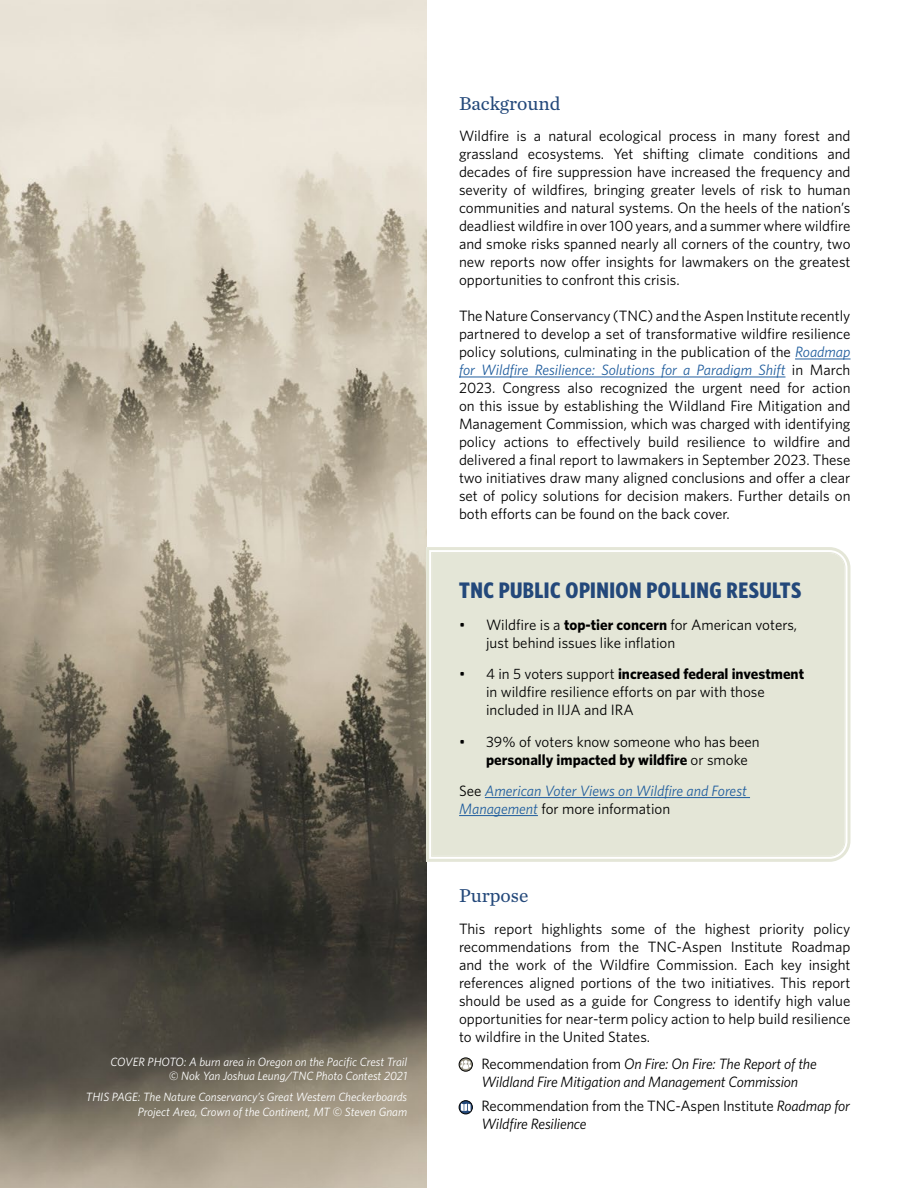
<style>
.page{position:relative;width:918px;height:1188px;background:#fff}
.page>*{position:absolute;margin:0;border:0;box-sizing:border-box;transform-origin:0 0}
.Callout_Header{font:700 22.5px "Whitney Condensed";letter-spacing:.02em;color:#23487a}
.Section_Head{font:19.5px "Chronicle Text G2";color:#23487a}
.Copy{font:15px/18px "Whitney";color:#000;text-align:justify}
.Bullets{font:italic 15px/18px "Whitney";letter-spacing:-.01em;color:#000}
.t1{font:italic 15px/18px "Whitney";color:#215e9e}
.Bullets-2{font:15px/18px "Whitney";letter-spacing:-.01em;color:#000}
.t2{font:italic 12px/14.4px "Whitney";color:#fff;text-align:right}
.s1{font-style:italic;color:#215e9e}
.s2{font-weight:700}
.s3{font-style:normal;color:#000}
.s4{font-style:normal}
.s5{font-style:italic}
</style>
<div class="page">
<hr style="left:795px;top:359px;width:56px;height:1px;background:#215e9e">
<hr style="left:459px;top:377px;width:326px;height:1px;background:#215e9e">
<img style="left:0;top:0;width:426px;height:1188px">
<svg style="left:423px;top:544px;width:4px;height:321px"></svg>
<svg style="left:425px;top:546px;width:426px;height:317px"></svg>
<div style="left:431px;top:552px;width:415px;height:305px;background:#e4e6d7"></div>
<div style="left:459px;top:1058px;width:13px;height:13px;border:1px solid #000;border-radius:50%"></div>
<svg style="left:460px;top:1060px;width:11px;height:9px"></svg>
<svg style="left:459px;top:1101px;width:13px;height:13px"></svg>
<div style="left:459px;top:1101px;width:13px;height:13px;border:1px solid #000;border-radius:50%"></div>
<svg style="left:461px;top:1104px;width:10px;height:7px"></svg>
<p class="t2" style="left:111px;top:1054px;width:298px">COVER PHOTO: A burn area in Oregon on the Pacific Crest Trail © Nok Yan Joshua Leung/TNC Photo Contest 2021</p>
<p class="t2" style="left:86px;top:1090px;width:323px">THIS PAGE: The Nature Conservancy’s Great Western Checkerboards<br>Project Area, Crown of the Continent, MT © Steven Gnam</p>
<p class="Section_Head" style="left:459px;top:89px;width:103px">Background</p>
<p class="Copy" style="left:459px;top:127px;width:393px">Wildfire is a natural ecological process in many forest and grassland ecosystems. Yet shifting climate conditions and decades of fire suppression have increased the frequency and severity of wildfires, bringing greater levels of risk to human communities and natural systems. On the heels of the nation’s deadliest wildfire in over 100 years, and a summer where wildfire and smoke risks spanned nearly all corners of the country, two new reports now offer insights for lawmakers on the greatest opportunities to confront this crisis.</p>
<p class="Copy" style="left:459px;top:307px;width:393px">The Nature Conservancy (TNC) and the Aspen Institute recently partnered to develop a set of transformative wildfire resilience policy solutions, culminating in the publication of the <span class="s1">Roadmap for Wildfire Resilience: Solutions for a Paradigm Shift</span> in March 2023. Congress also recognized the urgent need for action on this issue by establishing the Wildland Fire Mitigation and Management Commission, which was charged with identifying policy actions to effectively build resilience to wildfire and delivered a final report to lawmakers in September 2023. These two initiatives draw many aligned conclusions and offer a clear set of policy solutions for decision makers. Further details on both efforts can be found on the back cover.</p>
<p class="Callout_Header" style="left:459px;top:576px;width:344px">TNC PUBLIC OPINION POLLING RESULTS</p>
<p class="Copy" style="left:486px;top:615px;width:313px;text-indent:-27px">• Wildfire is a <span class="s2">top-tier concern</span> for American voters, just behind issues like inflation</p>
<p class="Copy" style="left:486px;top:664px;width:320px;text-align:left;text-indent:-27px">• 4 in 5 voters support <span class="s2">increased federal investment </span>in wildfire resilience efforts on par with those included in IIJA and IRA</p>
<p class="Copy" style="left:486px;top:732px;width:275px;text-indent:-27px">• 39% of voters know someone who has been <span class="s2">personally impacted by wildfire</span> or smoke</p>
<p class="t1" style="left:459px;top:782px;width:289px"><span class="s3">See</span> American Voter Views on Wildfire and Forest<br>Management <span class="s3">for more information</span></p>
<p class="Section_Head" style="left:459px;top:881px;width:71px">Purpose</p>
<p class="Copy" style="left:459px;top:919px;width:393px">This report highlights some of the highest priority policy recommendations from the TNC-Aspen Institute Roadmap and the work of the Wildfire Commission. Each key insight references aligned portions of the two initiatives. This report should be used as a guide for Congress to identify high value opportunities for near-term policy action to help build resilience to wildfire in the United States.</p>
<p class="Bullets" style="left:482px;top:1054px;width:337px"><span class="s4">Recommendation from</span> On Fire: On Fire: The Report of the<br>Wildland Fire Mitigation and Management Commission</p>
<p class="Bullets-2" style="left:482px;top:1097px;width:370px">Recommendation from the TNC-Aspen Institute <span class="s5">Roadmap for<br>Wildfire Resilience</span></p>
</div>
